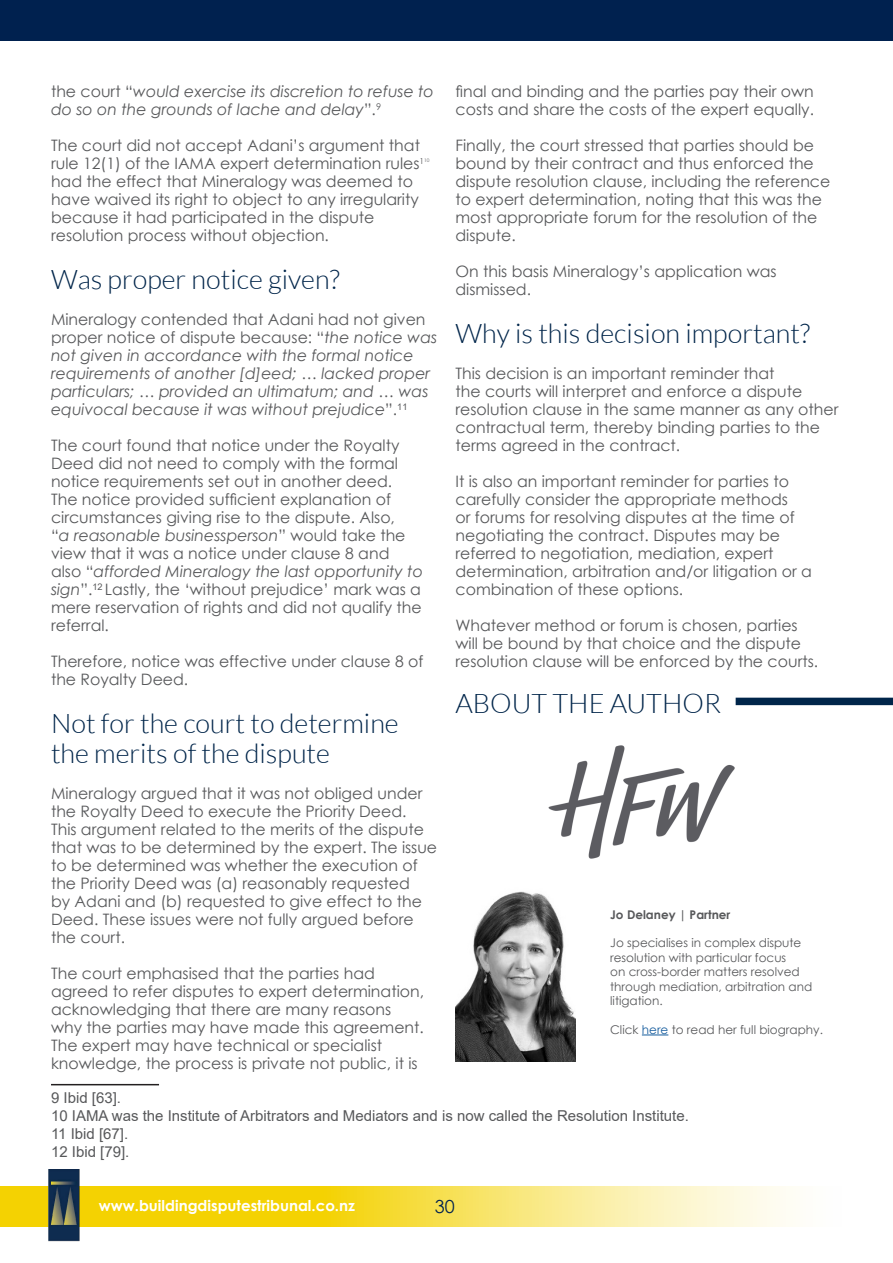
<style>
.page{position:relative;width:893px;height:1263px;background:#fff}
.page>*{position:absolute;margin:0;border:0;box-sizing:border-box;transform-origin:0 0}
.Subtitle{font:300 27px/30px "Lato";color:#00254a}
.t1{font:18px "Century Gothic";color:#00214f}
.BuildLaw_paragraph_t{font:15.75px/18px "Century Gothic";color:#57585a}
.BuildLaw_paragraph_t-2{font:italic 15.75px/18px "Century Gothic";color:#57585a}
.Footnote_text{font:15px "Arial";color:#57585a}
.t2{font:700 15px "Century Gothic";color:#fff}
.BuildLaw_paragraph_t-3{font:12px/14.4px "Century Gothic";color:#57585a}
.BuildLaw_paragraph_t-4{font:700 12px "Century Gothic";color:#57585a}
.s1{font-style:normal}
.s2{font-style:italic}
.s3{color:#175d9e}
</style>
<div class="page">
<hr style="left:892px;top:1185px;width:1px;height:40px;background:#f4d202">
<svg style="left:0;top:1186px;width:893px;height:41px;background:#f8e469"></svg>
<img style="left:48px;top:1169px;width:32px;height:72px">
<div style="left:0;top:0;width:893px;height:40px;background:#00214f"></div>
<hr style="left:51px;top:1084px;width:108px;height:1px;background:#231f20">
<div style="left:736px;top:698px;width:157px;height:7px;background:#00254a"></div>
<img style="left:548px;top:745px;width:187px;height:114px">
<img style="left:455px;top:891px;width:121px;height:170px">
<svg style="left:642px;top:1034px;width:26px;height:1px"></svg>
<p class="BuildLaw_paragraph_t" style="left:455px;top:82px;width:360px">final and binding and the parties pay their own costs and share the costs of the expert equally.</p>
<p class="BuildLaw_paragraph_t" style="left:455px;top:136px;width:376px">Finally, the court stressed that parties should be bound by their contract and thus enforced the dispute resolution clause, including the reference to expert determination, noting that this was the most appropriate forum for the resolution of the dispute.</p>
<p class="BuildLaw_paragraph_t" style="left:455px;top:262px;width:323px">On this basis Mineralogy’s application was dismissed.</p>
<p class="Subtitle" style="left:455px;top:318px;width:356px">Why is this decision important?</p>
<p class="BuildLaw_paragraph_t" style="left:455px;top:364px;width:384px">This decision is an important reminder that<br>the courts will interpret and enforce a dispute resolution clause in the same manner as any other contractual term, thereby binding parties to the terms agreed in the contract.</p>
<p class="BuildLaw_paragraph_t" style="left:455px;top:472px;width:358px">It is also an important reminder for parties to carefully consider the appropriate methods<br>or forums for resolving disputes at the time of negotiating the contract. Disputes may be referred to negotiation, mediation, expert determination, arbitration and/or litigation or a combination of these options.</p>
<p class="BuildLaw_paragraph_t" style="left:455px;top:616px;width:364px">Whatever method or forum is chosen, parties will be bound by that choice and the dispute resolution clause will be enforced by the courts.</p>
<p class="Subtitle" style="left:455px;top:688px;width:267px">ABOUT THE AUTHOR</p>
<p class="BuildLaw_paragraph_t-2" style="left:51px;top:82px;width:384px"><span class="s1">the court “</span>would exercise its discretion to refuse to do so on the grounds of lache and delay<span class="s1">”.</span><sup>9</sup></p>
<p class="BuildLaw_paragraph_t" style="left:51px;top:136px;width:380px">The court did not accept Adani’s argument that rule 12(1) of the IAMA expert determination rules<sup>1</sup><sup>10 </sup>had the effect that Mineralogy was deemed to have waived its right to object to any irregularity because it had participated in the dispute resolution process without objection.</p>
<p class="Subtitle" style="left:51px;top:264px;width:290px">Was proper notice given?</p>
<p class="BuildLaw_paragraph_t-2" style="left:51px;top:310px;width:388px"><span class="s1">Mineralogy contended that Adani had not given proper notice of dispute because: “</span>the notice was not given in accordance with the formal notice requirements of another [d]eed; … lacked proper particulars; … provided an ultimatum; and … was equivocal because it was without prejudice<span class="s1">”.</span><sup>11</sup></p>
<p class="BuildLaw_paragraph_t" style="left:51px;top:436px;width:373px">The court found that notice under the Royalty Deed did not need to comply with the formal notice requirements set out in another deed.<br>The notice provided sufficient explanation of circumstances giving rise to the dispute. Also,<br>“<span class="s2">a reasonable businessperson</span>” would take the view that it was a notice under clause 8 and also “<span class="s2">afforded Mineralogy the last opportunity to sign</span>”.<sup>12</sup> Lastly, the ‘without prejudice’ mark was a mere reservation of rights and did not qualify the referral.</p>
<p class="BuildLaw_paragraph_t" style="left:51px;top:652px;width:374px">Therefore, notice was effective under clause 8 of the Royalty Deed.</p>
<p class="Subtitle" style="left:51px;top:708px;width:349px">Not for the court to determine the merits of the dispute</p>
<p class="BuildLaw_paragraph_t" style="left:51px;top:784px;width:388px">Mineralogy argued that it was not obliged under the Royalty Deed to execute the Priority Deed.<br>This argument related to the merits of the dispute that was to be determined by the expert. The issue to be determined was whether the execution of the Priority Deed was (a) reasonably requested<br>by Adani and (b) requested to give effect to the Deed. These issues were not fully argued before the court.</p>
<p class="BuildLaw_paragraph_t" style="left:51px;top:964px;width:375px">The court emphasised that the parties had agreed to refer disputes to expert determination, acknowledging that there are many reasons why the parties may have made this agreement.<br>The expert may have technical or specialist knowledge, the process is private not public, it is</p>
<p class="Footnote_text" style="left:51px;top:1087px;width:72px">9 Ibid [63].</p>
<p class="Footnote_text" style="left:51px;top:1105px;width:639px">10 IAMA was the Institute of Arbitrators and Mediators and is now called the Resolution Institute.</p>
<p class="Footnote_text" style="left:51px;top:1123px;width:79px">11 Ibid [67].</p>
<p class="Footnote_text" style="left:51px;top:1141px;width:80px">12 Ibid [79].</p>
<p class="BuildLaw_paragraph_t-4" style="left:610px;top:905px;width:122px">Jo Delaney | Partner</p>
<p class="BuildLaw_paragraph_t-3" style="left:610px;top:936px;width:204px">Jo specialises in complex dispute resolution with particular focus<br>on cross-border matters resolved through mediation, arbitration and litigation.</p>
<p class="BuildLaw_paragraph_t-3" style="left:610px;top:1022px;width:214px">Click <span class="s3">here</span> to read her full biography.</p>
<p class="t2" style="left:99px;top:1194px;width:258px">www.buildingdisputestribunal.co.nz</p>
<p class="t1" style="left:435px;top:1194px;width:21px">30</p>
</div>
